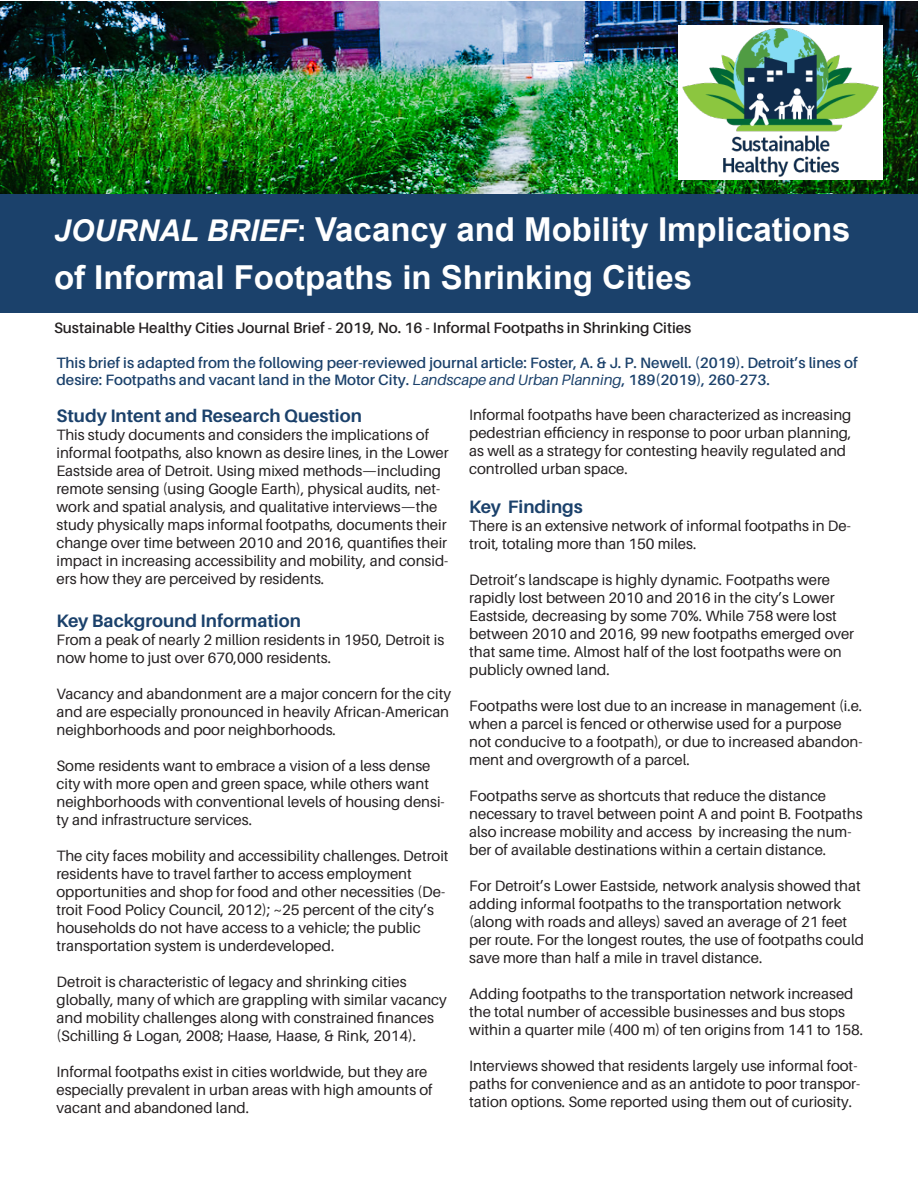
<style>
.page{position:relative;width:918px;height:1188px;background:#fff}
.page>*{position:absolute;margin:0;border:0;box-sizing:border-box;transform-origin:0 0}
.t1{font:700 33px/48px "Arial";color:#fff}
.t2{font:700 18px "Aileron";color:#1b416b}
.t3{font:15px/18px "Aileron";color:#231f20}
.t4{font:600 15px/16.5px "Aileron";color:#1b416b}
.t5{font:600 15px "Aileron";color:#231f20}
.s1{font-style:italic;font-size:30px}
.s2{font-size:30px}
.s3{font-weight:400;font-style:italic}
</style>
<div class="page">
<img style="left:0;top:1px;width:918px;height:193px">
<div style="left:0;top:194px;width:918px;height:119px;background:#1b416b"></div>
<img style="left:678px;top:25px;width:204px;height:153px">
<p class="t1" style="left:54px;top:205px;width:798px"><span class="s1">JOURNAL BRIEF</span><span class="s2">:</span> Vacancy and Mobility Implications of Informal Footpaths in Shrinking Cities</p>
<p class="t5" style="left:54px;top:320px;width:639px">Sustainable Healthy Cities Journal Brief - 2019, No. 16 - Informal Footpaths in Shrinking Cities</p>
<p class="t4" style="left:57px;top:355px;width:803px">This brief is adapted from the following peer-reviewed journal article: Foster, A. &amp; J. P. Newell. (2019). Detroit’s lines of desire: Footpaths and vacant land in the Motor City. <span class="s3">Landscape and Urban Planning</span>, 189(2019), 260-273.</p>
<p class="t2" style="left:57px;top:406px;width:307px">Study Intent and Research Question</p>
<p class="t3" style="left:57px;top:426px;width:394px">This study documents and considers the implications of informal footpaths, also known as desire lines, in the Lower Eastside area of Detroit. Using mixed methods—including remote sensing (using Google Earth), physical audits, net&shy;work and spatial analysis, and qualitative interviews—the study physically maps informal footpaths, documents their change over time between 2010 and 2016, quantifies their impact in increasing accessibility and mobility, and consid&shy;ers how they are perceived by residents.</p>
<p class="t2" style="left:57px;top:611px;width:246px">Key Background Information</p>
<p class="t3" style="left:57px;top:631px;width:389px">From a peak of nearly 2 million residents in 1950, Detroit is now home to just over 670,000 residents.</p>
<p class="t3" style="left:57px;top:685px;width:396px">Vacancy and abandonment are a major concern for the city and are especially pronounced in heavily African-American neighborhoods and poor neighborhoods.</p>
<p class="t3" style="left:57px;top:757px;width:390px">Some residents want to embrace a vision of a less dense city with more open and green space, while others want neighborhoods with conventional levels of housing densi&shy;ty and infrastructure services.</p>
<p class="t3" style="left:57px;top:847px;width:394px">The city faces mobility and accessibility challenges. Detroit residents have to travel farther to access employment opportunities and shop for food and other necessities (De&shy;troit Food Policy Council, 2012); ~25 percent of the city’s households do not have access to a vehicle; the public transportation system is underdeveloped.</p>
<p class="t3" style="left:57px;top:973px;width:392px">Detroit is characteristic of legacy and shrinking cities globally, many of which are grappling with similar vacancy and mobility challenges along with constrained finances (Schilling &amp; Logan, 2008; Haase, Haase, &amp; Rink, 2014).</p>
<p class="t3" style="left:57px;top:1063px;width:378px">Informal footpaths exist in cities worldwide, but they are especially prevalent in urban areas with high amounts of vacant and abandoned land.</p>
<p class="t3" style="left:469px;top:406px;width:384px">Informal footpaths have been characterized as increasing pedestrian efficiency in response to poor urban planning, as well as a strategy for contesting heavily regulated and controlled urban space.</p>
<p class="t2" style="left:469px;top:497px;width:115px">Key Findings</p>
<p class="t3" style="left:469px;top:517px;width:383px">There is an extensive network of informal footpaths in De&shy;troit, totaling more than 150 miles.</p>
<p class="t3" style="left:469px;top:571px;width:386px">Detroit’s landscape is highly dynamic. Footpaths were rapidly lost between 2010 and 2016 in the city’s Lower Eastside, decreasing by some 70%. While 758 were lost between 2010 and 2016, 99 new footpaths emerged over that same time. Almost half of the lost footpaths were on publicly owned land.</p>
<p class="t3" style="left:469px;top:697px;width:395px">Footpaths were lost due to an increase in management (i.e. when a parcel is fenced or otherwise used for a purpose not conducive to a footpath), or due to increased abandon&shy;ment and overgrowth of a parcel.</p>
<p class="t3" style="left:469px;top:787px;width:395px">Footpaths serve as shortcuts that reduce the distance necessary to travel between point A and point B. Footpaths also increase mobility and access by increasing the num&shy;ber of available destinations within a certain distance.</p>
<p class="t3" style="left:469px;top:877px;width:396px">For Detroit’s Lower Eastside, network analysis showed that adding informal footpaths to the transportation network (along with roads and alleys) saved an average of 21 feet per route. For the longest routes, the use of footpaths could save more than half a mile in travel distance.</p>
<p class="t3" style="left:469px;top:985px;width:395px">Adding footpaths to the transportation network increased the total number of accessible businesses and bus stops within a quarter mile (400 m) of ten origins from 141 to 158.</p>
<p class="t3" style="left:469px;top:1057px;width:393px">Interviews showed that residents largely use informal foot&shy;paths for convenience and as an antidote to poor transpor&shy;tation options. Some reported using them out of curiosity.</p>
</div>
